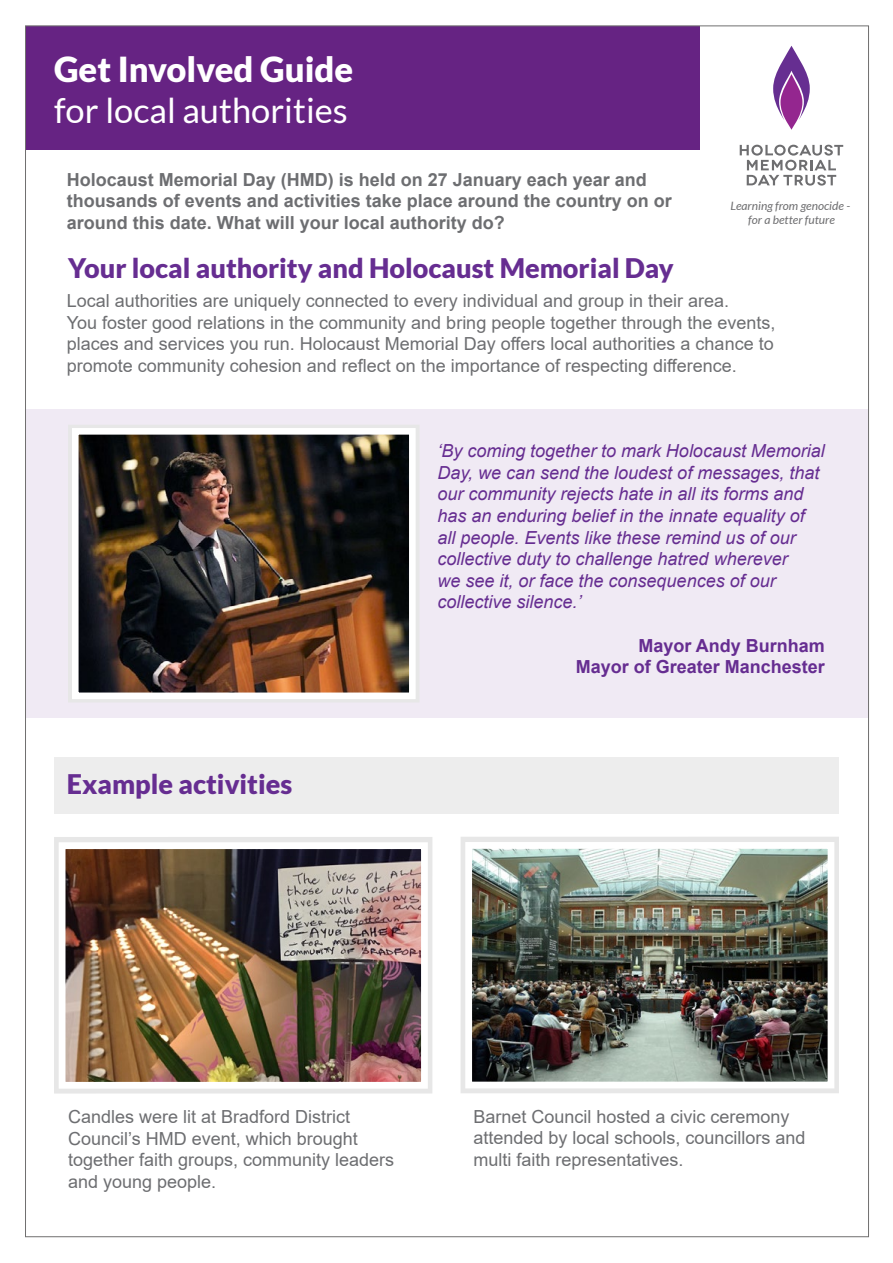
<style>
.page{position:relative;width:893px;height:1263px;background:#fff}
.page>*{position:absolute;margin:0;border:0;box-sizing:border-box;transform-origin:0 0}
.t1{font:34.5px "Lato";color:#fff}
.t2{font:900 34.5px "Lato";color:#fff}
.t3{font:900 27px "Lato";color:#662d91}
.t4{font:18px/21.6px "Arial";color:#6d6e71}
.t5{font:italic 18px/21.6px "Arial";color:#662d91}
.t6{font:700 18px/21.6px "Arial";color:#6d6e71}
.t7{font:700 18px/21.6px "Arial";color:#662d91;text-align:right}
.t8{font:italic 11.55px/13.8px "Lato";color:#6e6e70;text-align:center;scale:1.04 1}
</style>
<div class="page">
<img style="left:25px;top:25px;width:844px;height:1213px">
<h1 class="t2" style="left:54px;top:49px;width:301px">Get Involved Guide</h1>
<h1 class="t1" style="left:54px;top:92px;width:295px">for local authorities</h1>
<p class="t6" style="left:67px;top:169px;width:607px">Holocaust Memorial Day (HMD) is held on 27 January each year and thousands of events and activities take place around the country on or around this date. What will your local authority do?</p>
<h2 class="t3" style="left:68px;top:253px;width:607px">Your local authority and Holocaust Memorial Day</h2>
<p class="t8" style="left:730px;top:199px;width:117px">Learning from genocide - for a better future</p>
<p class="t4" style="left:67px;top:290px;width:710px">Local authorities are uniquely connected to every individual and group in their area.<br>You foster good relations in the community and bring people together through the events, places and services you run. Holocaust Memorial Day offers local authorities a chance to promote community cohesion and reflect on the importance of respecting difference.</p>
<h2 class="t3" style="left:67px;top:769px;width:227px">Example activities</h2>
<p class="t5" style="left:437px;top:440px;width:389px">‘By coming together to mark Holocaust Memorial Day, we can send the loudest of messages, that our community rejects hate in all its forms and has an enduring belief in the innate equality of all people. Events like these remind us of our collective duty to challenge hatred wherever<br>we see it, or face the consequences of our collective silence.’</p>
<p class="t7" style="left:576px;top:635px;width:251px">Mayor Andy Burnham<br>Mayor of Greater Manchester</p>
<p class="t4" style="left:68px;top:1106px;width:328px">Candles were lit at Bradford District Council’s HMD event, which brought together faith groups, community leaders and young people.</p>
<p class="t4" style="left:473px;top:1105px;width:334px">Barnet Council hosted a civic ceremony attended by local schools, councillors and multi faith representatives.</p>
</div>
